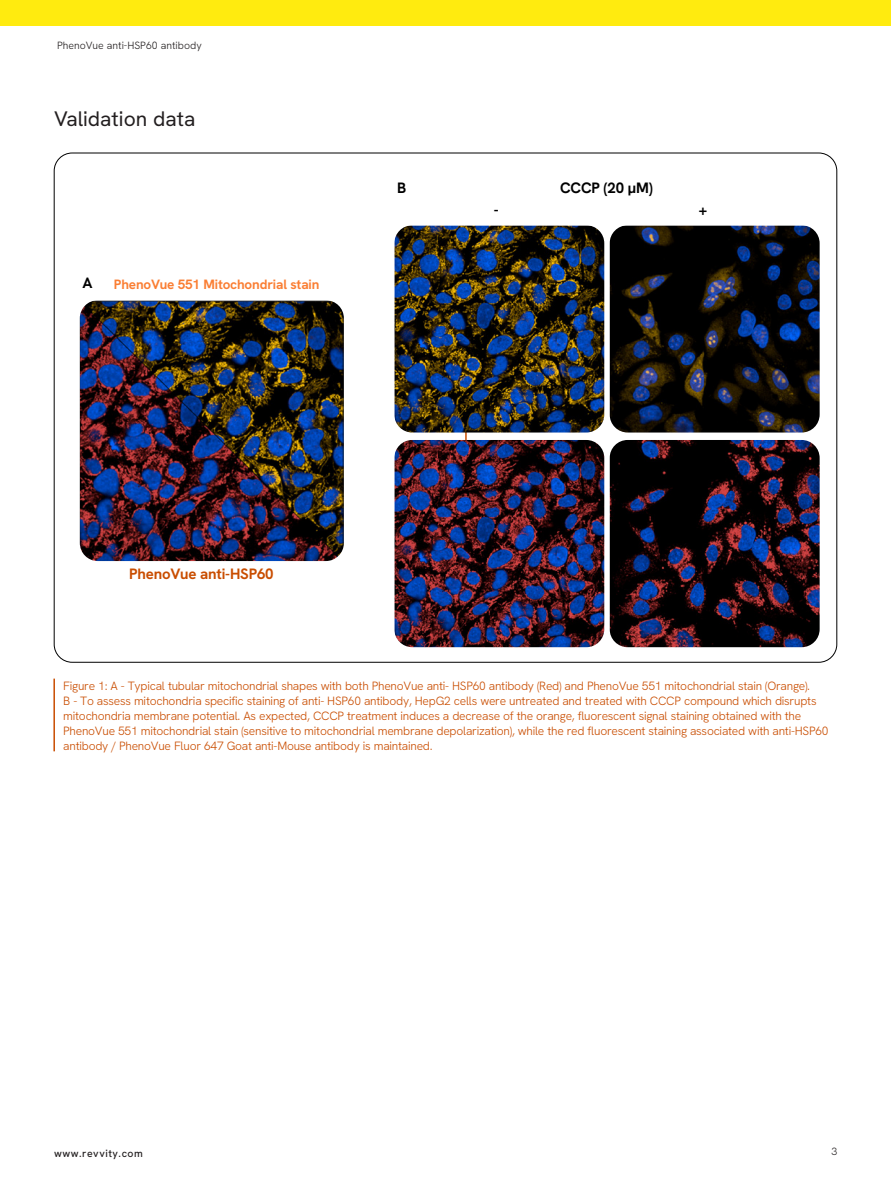
<style>
.page{position:relative;width:891px;height:1188px;background:#fff}
.page>*{position:absolute;margin:0;border:0;box-sizing:border-box;transform-origin:0 0}
.t1{font:21px "Hanken Grotesk";color:#231f20}
.Body_Copy{font:700 15px "Hanken Grotesk";letter-spacing:-.01em;color:#c94d00}
.Body_Copy-2{font:700 15px "Hanken Grotesk";letter-spacing:-.01em;color:#000}
.Body_Copy-3{font:700 13.5px "Hanken Grotesk";letter-spacing:-.01em;color:#fa7e33}
.t2{font:300 12px/15px "Hanken Grotesk";letter-spacing:-.02em;color:#c94d00}
.t3{font:300 10.5px "Hanken Grotesk";color:#231f20}
.t4{font:500 10.5px "Hanken Grotesk";letter-spacing:.05em;color:#231f20}
</style>
<div class="page">
<div style="left:0;top:0;width:891px;height:26px;background:#ffeb0f"></div>
<hr style="left:465px;top:344px;width:2px;height:121px;background:#c94d00">
<hr style="left:53px;top:679px;width:2px;height:72px;background:#c94d00">
<img style="left:80px;top:300px;width:264px;height:261px">
<img style="left:394px;top:225px;width:210px;height:208px">
<img style="left:610px;top:225px;width:210px;height:208px">
<img style="left:610px;top:440px;width:210px;height:207px">
<img style="left:394px;top:440px;width:210px;height:207px">
<p class="t3" style="left:57px;top:39px;width:146px">PhenoVue anti-HSP60 antibody</p>
<p class="t1" style="left:54px;top:105px;width:143px">Validation data</p>
<p class="Body_Copy-2" style="left:82px;top:273px;width:12px">A</p>
<p class="Body_Copy-3" style="left:114px;top:275px;width:207px">PhenoVue 551 Mitochondrial stain</p>
<p class="Body_Copy-2" style="left:397px;top:178px;width:11px">B</p>
<p class="Body_Copy-2" style="left:560px;top:178px;width:94px">CCCP (20 µM)</p>
<p class="Body_Copy-2" style="left:494px;top:200px;width:6px">-</p>
<p class="Body_Copy-2" style="left:699px;top:200px;width:10px">+</p>
<p class="Body_Copy" style="left:129px;top:564px;width:146px">PhenoVue anti-HSP60</p>
<p class="t2" style="left:63px;top:678px;width:767px">Figure 1: A - Typical tubular mitochondrial shapes with both PhenoVue anti- HSP60 antibody (Red) and PhenoVue 551 mitochondrial stain (Orange).<br>B - To assess mitochondria specific staining of anti- HSP60 antibody, HepG2 cells were untreated and treated with CCCP compound which disrupts mitochondria membrane potential. As expected, CCCP treatment induces a decrease of the orange, fluorescent signal staining obtained with the PhenoVue 551 mitochondrial stain (sensitive to mitochondrial membrane depolarization), while the red fluorescent staining associated with anti-HSP60 antibody / PhenoVue Fluor 647 Goat anti-Mouse antibody is maintained.</p>
<p class="t4" style="left:54px;top:1147px;width:90px">www.revvity.com</p>
<p class="t3" style="left:832px;top:1145px;width:7px">3</p>
</div>
